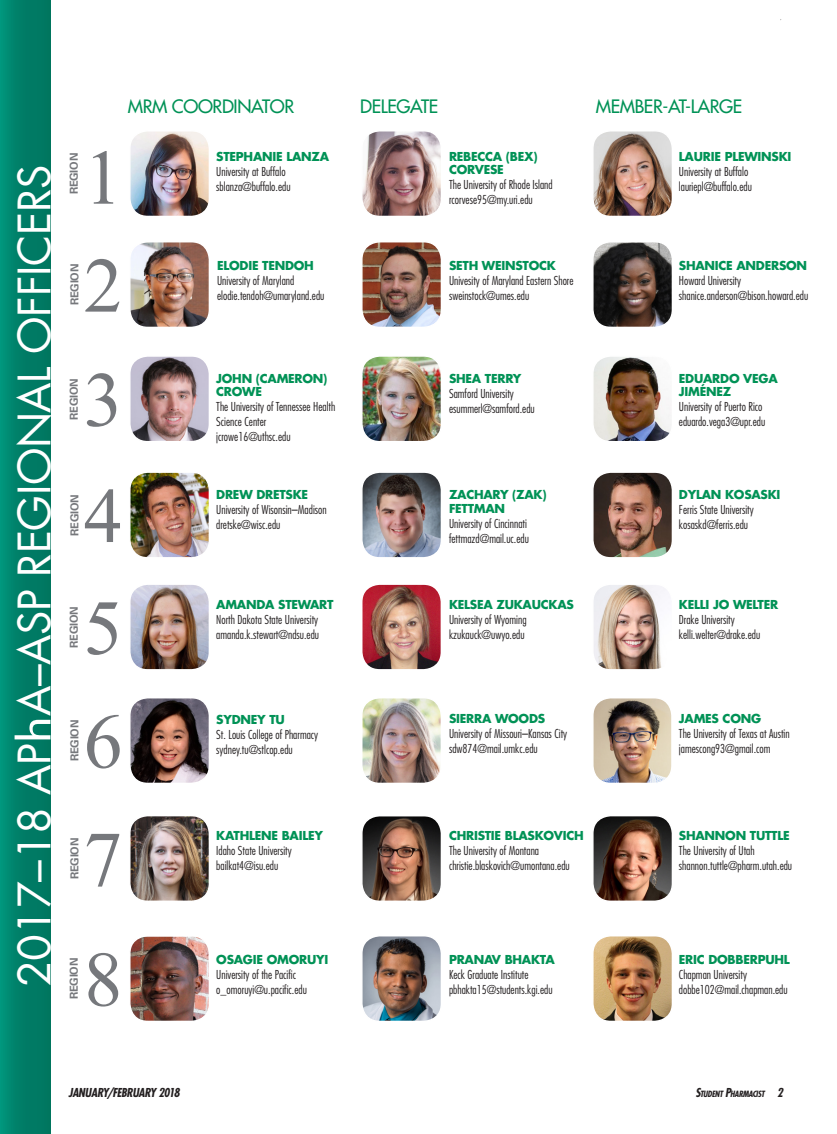
<style>
.page{position:relative;width:837px;height:1134px;background:#fff}
.page>*{position:absolute;margin:0;border:0;box-sizing:border-box;transform-origin:0 0}
._72_art_credit{font:78px "Times New Roman";color:#76787c}
._72_art_credit-2{font:43.5px "Futura Std";letter-spacing:-.01em;color:#fff}
.A-name{font:500 18px "Futura Std";letter-spacing:-.02em;color:#009256}
.Affiliations{font:300 condensed 12px/15px "Futura Std";color:#231f20}
.Names{font:700 12px/13.5px "Futura Std";letter-spacing:-.02em;color:#009256}
.Names-2{font:300 condensed 12px/15px "Futura Std";color:#231f20}
.t1{font:italic 700 condensed 12px "Futura Std";letter-spacing:-.035em;color:#231f20}
.A-name-2{font:700 10.95px "Univers LT Std";letter-spacing:-.02em;color:#76787c}
.t2{font:italic 700 condensed 8.4px "Futura Std";letter-spacing:-.04em;color:#231f20}
.s1{font-size:12px}
</style>
<div class="page">
<div style="left:0;top:0;width:51px;height:1134px;background:#007a64"></div>
<div style="left:0;top:0;width:14px;height:1134px;background:#008f76"></div>
<img style="left:132px;top:133px;width:75px;height:81px">
<div style="left:129px;top:130px;width:81px;height:87px;border:2px solid #fff;border-radius:18px"></div>
<img style="left:364px;top:133px;width:75px;height:81px">
<div style="left:361px;top:130px;width:81px;height:87px;border:2px solid #fff;border-radius:18px"></div>
<img style="left:595px;top:133px;width:75px;height:81px">
<div style="left:592px;top:130px;width:81px;height:87px;border:2px solid #fff;border-radius:18px"></div>
<img style="left:132px;top:244px;width:75px;height:81px">
<div style="left:129px;top:241px;width:81px;height:87px;border:2px solid #fff;border-radius:18px"></div>
<img style="left:364px;top:244px;width:75px;height:81px">
<div style="left:361px;top:241px;width:81px;height:87px;border:2px solid #fff;border-radius:18px"></div>
<img style="left:595px;top:244px;width:75px;height:81px">
<div style="left:592px;top:241px;width:81px;height:87px;border:2px solid #fff;border-radius:18px"></div>
<img style="left:132px;top:358px;width:75px;height:81px">
<div style="left:129px;top:355px;width:81px;height:87px;border:2px solid #fff;border-radius:18px"></div>
<img style="left:364px;top:358px;width:75px;height:81px">
<div style="left:361px;top:355px;width:81px;height:87px;border:2px solid #fff;border-radius:18px"></div>
<img style="left:595px;top:358px;width:75px;height:81px">
<div style="left:592px;top:355px;width:81px;height:87px;border:2px solid #fff;border-radius:18px"></div>
<img style="left:132px;top:474px;width:75px;height:82px">
<div style="left:129px;top:471px;width:81px;height:88px;border:2px solid #fff;border-radius:18px"></div>
<img style="left:364px;top:474px;width:75px;height:82px">
<div style="left:361px;top:471px;width:81px;height:88px;border:2px solid #fff;border-radius:18px"></div>
<img style="left:595px;top:474px;width:75px;height:82px">
<div style="left:592px;top:471px;width:81px;height:88px;border:2px solid #fff;border-radius:18px"></div>
<img style="left:132px;top:586px;width:75px;height:82px">
<div style="left:129px;top:583px;width:81px;height:88px;border:2px solid #fff;border-radius:18px"></div>
<img style="left:364px;top:586px;width:75px;height:82px">
<div style="left:361px;top:583px;width:81px;height:88px;border:2px solid #fff;border-radius:18px"></div>
<img style="left:595px;top:586px;width:71px;height:82px">
<div style="left:592px;top:583px;width:81px;height:88px;border:2px solid #fff;border-radius:18px"></div>
<img style="left:132px;top:700px;width:75px;height:81px">
<div style="left:129px;top:697px;width:81px;height:87px;border:2px solid #fff;border-radius:18px"></div>
<img style="left:595px;top:700px;width:75px;height:81px">
<div style="left:592px;top:697px;width:81px;height:87px;border:2px solid #fff;border-radius:18px"></div>
<img style="left:364px;top:700px;width:75px;height:81px">
<div style="left:361px;top:697px;width:81px;height:87px;border:2px solid #fff;border-radius:18px"></div>
<img style="left:132px;top:818px;width:75px;height:81px">
<div style="left:129px;top:815px;width:81px;height:87px;border:2px solid #fff;border-radius:18px"></div>
<img style="left:364px;top:818px;width:75px;height:81px">
<div style="left:361px;top:815px;width:81px;height:87px;border:2px solid #fff;border-radius:18px"></div>
<img style="left:595px;top:818px;width:75px;height:81px">
<div style="left:592px;top:815px;width:81px;height:87px;border:2px solid #fff;border-radius:18px"></div>
<img style="left:132px;top:938px;width:75px;height:81px">
<div style="left:129px;top:935px;width:81px;height:87px;border:2px solid #fff;border-radius:18px"></div>
<img style="left:364px;top:938px;width:75px;height:81px">
<div style="left:361px;top:935px;width:81px;height:87px;border:2px solid #fff;border-radius:18px"></div>
<img style="left:595px;top:938px;width:75px;height:81px">
<div style="left:592px;top:935px;width:81px;height:87px;border:2px solid #fff;border-radius:18px"></div>
<p class="_72_art_credit-2" style="left:7px;top:987px;width:824px;rotate:-90deg">2017–18 APhA–ASP REGIONAL OFFICERS</p>
<p class="A-name" style="left:128px;top:95px;width:168px">MRM COORDINATOR</p>
<p class="A-name" style="left:360px;top:95px;width:79px">DELEGATE</p>
<p class="A-name" style="left:596px;top:95px;width:148px">MEMBER-AT-LARGE</p>
<p class="A-name-2" style="left:68px;top:194px;width:43px;rotate:-90deg">REGION</p>
<p class="_72_art_credit" style="left:84px;top:123px;width:40px">1</p>
<p class="Names" style="left:216px;top:149px;width:114px">STEPHANIE LANZA</p>
<p class="Affiliations" style="left:216px;top:164px;width:76px">University at Buffalo sblanza@buffalo.edu</p>
<p class="Names" style="left:449px;top:149px;width:90px">REBECCA (BEX)<br>CORVESE</p>
<p class="Affiliations" style="left:449px;top:177px;width:105px">The University of Rhode Island rcorvese95@my.uri.edu</p>
<p class="Names" style="left:679px;top:149px;width:114px">LAURIE PLEWINSKI</p>
<p class="Affiliations" style="left:679px;top:164px;width:75px">University at Buffalo lauriepl@buffalo.edu</p>
<p class="_72_art_credit" style="left:84px;top:231px;width:40px">2</p>
<p class="A-name-2" style="left:68px;top:305px;width:43px;rotate:-90deg">REGION</p>
<p class="Names" style="left:217px;top:258px;width:98px">ELODIE TENDOH</p>
<p class="Affiliations" style="left:217px;top:273px;width:109px">University of Maryland elodie.tendoh@umaryland.edu</p>
<p class="Names" style="left:449px;top:258px;width:108px">SETH WEINSTOCK</p>
<p class="Affiliations" style="left:449px;top:273px;width:126px">Univesity of Maryland Eastern Shore sweinstock@umes.edu</p>
<p class="Names" style="left:679px;top:258px;width:130px">SHANICE ANDERSON</p>
<p class="Affiliations" style="left:679px;top:273px;width:131px">Howard University shanice.anderson@bison.howard.edu</p>
<p class="A-name-2" style="left:68px;top:420px;width:43px;rotate:-90deg">REGION</p>
<p class="_72_art_credit" style="left:84px;top:345px;width:40px">3</p>
<p class="_72_art_credit" style="left:84px;top:461px;width:40px">4</p>
<p class="A-name-2" style="left:68px;top:536px;width:43px;rotate:-90deg">REGION</p>
<p class="A-name-2" style="left:68px;top:648px;width:43px;rotate:-90deg">REGION</p>
<p class="_72_art_credit" style="left:84px;top:573px;width:40px">5</p>
<p class="A-name-2" style="left:68px;top:761px;width:43px;rotate:-90deg">REGION</p>
<p class="_72_art_credit" style="left:84px;top:687px;width:40px">6</p>
<p class="Names" style="left:216px;top:371px;width:113px">JOHN (CAMERON)<br>CROWE</p>
<p class="Affiliations" style="left:216px;top:399px;width:121px">The University of Tennessee Health<br>Science Center jcrowe16@uthsc.edu</p>
<p class="Names" style="left:216px;top:488px;width:93px">DREW DRETSKE</p>
<p class="Affiliations" style="left:216px;top:502px;width:112px">University of Wisonsin–Madison dretske@wisc.edu</p>
<p class="Names" style="left:216px;top:598px;width:119px">AMANDA STEWART</p>
<p class="Affiliations" style="left:216px;top:612px;width:104px">North Dakota State University amanda.k.stewart@ndsu.edu</p>
<p class="Names" style="left:216px;top:713px;width:70px">SYDNEY TU</p>
<p class="Affiliations" style="left:216px;top:727px;width:103px">St. Louis College of Pharmacy sydney.tu@stlcop.edu</p>
<p class="Names" style="left:449px;top:371px;width:74px">SHEA TERRY</p>
<p class="Affiliations" style="left:449px;top:386px;width:87px">Samford University esummerl@samford.edu</p>
<p class="Names" style="left:449px;top:488px;width:99px">ZACHARY (ZAK)<br>FETTMAN</p>
<p class="Affiliations" style="left:449px;top:516px;width:81px">University of Cincinnati fettmazd@mail.uc.edu</p>
<p class="Names" style="left:449px;top:598px;width:126px">KELSEA ZUKAUCKAS</p>
<p class="Affiliations" style="left:449px;top:612px;width:79px">University of Wyoming kzukauck@uwyo.edu</p>
<p class="Names" style="left:449px;top:711px;width:98px">SIERRA WOODS</p>
<p class="Affiliations" style="left:449px;top:726px;width:120px">University of Missouri–Kansas City sdw874@mail.umkc.edu</p>
<p class="Names" style="left:679px;top:371px;width:100px">EDUARDO VEGA<br>JIMÉNEZ</p>
<p class="Affiliations" style="left:679px;top:399px;width:88px">University of Puerto Rico eduardo.vega3@upr.edu</p>
<p class="Names" style="left:679px;top:488px;width:103px">DYLAN KOSASKI</p>
<p class="Affiliations" style="left:679px;top:502px;width:76px">Ferris State University kosaskd@ferris.edu</p>
<p class="Names" style="left:679px;top:598px;width:101px">KELLI JO WELTER</p>
<p class="Affiliations" style="left:679px;top:612px;width:83px">Drake University kelli.welter@drake.edu</p>
<p class="Names" style="left:679px;top:711px;width:84px">JAMES CONG</p>
<p class="Names-2" style="left:679px;top:726px;width:112px">The University of Texas at Austin jamescong93@gmail.com</p>
<p class="_72_art_credit" style="left:84px;top:804px;width:40px">7</p>
<p class="A-name-2" style="left:68px;top:879px;width:43px;rotate:-90deg">REGION</p>
<p class="Names" style="left:216px;top:829px;width:108px">KATHLENE BAILEY</p>
<p class="Affiliations" style="left:216px;top:843px;width:77px">Idaho State University bailkat4@isu.edu</p>
<p class="Names" style="left:449px;top:829px;width:136px">CHRISTIE BLASKOVICH</p>
<p class="Affiliations" style="left:449px;top:843px;width:122px">The University of Montana christie.blaskovich@umontana.edu</p>
<p class="Names" style="left:679px;top:829px;width:112px">SHANNON TUTTLE</p>
<p class="Affiliations" style="left:679px;top:843px;width:115px">The University of Utah shannon.tuttle@pharm.utah.edu</p>
<p class="A-name-2" style="left:68px;top:999px;width:43px;rotate:-90deg">REGION</p>
<p class="_72_art_credit" style="left:84px;top:925px;width:40px">8</p>
<p class="Names" style="left:216px;top:953px;width:114px">OSAGIE OMORUYI</p>
<p class="Affiliations" style="left:216px;top:967px;width:92px">University of the Pacific o_omoruyi@u.pacific.edu</p>
<p class="Names" style="left:449px;top:953px;width:107px">PRANAV BHAKTA</p>
<p class="Affiliations" style="left:449px;top:967px;width:105px">Keck Graduate Institute pbhakta15@students.kgi.edu</p>
<p class="Names" style="left:679px;top:953px;width:112px">ERIC DOBBERPUHL</p>
<p class="Affiliations" style="left:679px;top:967px;width:110px">Chapman University dobbe102@mail.chapman.edu</p>
<p class="t1" style="left:69px;top:1085px;width:113px">JANUARY/FEBRUARY 2018</p>
<p class="t2" style="left:695px;top:1089px;width:89px"><span class="s1">S</span>TUDENT <span class="s1">P</span>HARMACIST <span class="s1">2</span></p>
</div>
